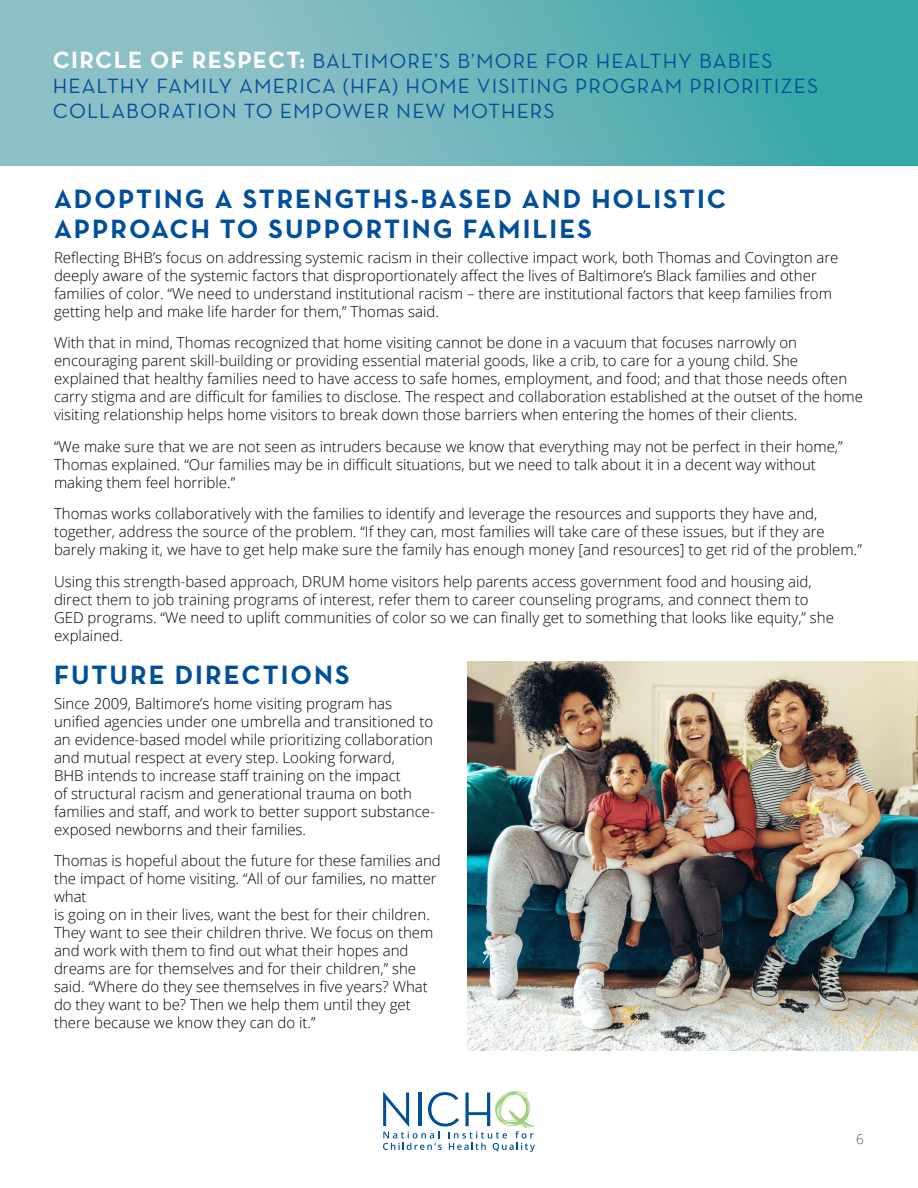
<style>
.page{position:relative;width:918px;height:1188px;background:#fff}
.page>*{position:absolute;margin:0;border:0;box-sizing:border-box;transform-origin:0 0}
.t1{font:700 27px/30px "Neutra Text";letter-spacing:.075em;color:#004f9a}
.t2{font:21px/25.2px "Neutra Text";letter-spacing:.05em;color:#004f9a}
.t3{font:300 15px/18px "Open Sans";color:#000}
.t4{font:300 13.5px "Open Sans";color:#58595b}
.s1{font-weight:700;font-size:24px;color:#fff}
</style>
<div class="page">
<svg style="left:383px;top:1091px;width:152px;height:61px"></svg>
<svg style="left:0;top:1px;width:917px;height:165px;background:#6ab6b9"></svg>
<img style="left:468px;top:662px;width:450px;height:388px">
<h2 class="t2" style="left:53px;top:48px;width:767px"><span class="s1">CIRCLE OF RESPECT:</span> BALTIMORE’S B’MORE FOR HEALTHY BABIES<br>HEALTHY FAMILY AMERICA (HFA) HOME VISITING PROGRAM PRIORITIZES<br>COLLABORATION TO EMPOWER NEW MOTHERS</h2>
<h1 class="t1" style="left:54px;top:183px;width:674px">ADOPTING A STRENGTHS-BASED AND HOLISTIC<br>APPROACH TO SUPPORTING FAMILIES</h1>
<p class="t3" style="left:54px;top:248px;width:786px">Reflecting BHB’s focus on addressing systemic racism in their collective impact work, both Thomas and Covington are deeply aware of the systemic factors that disproportionately affect the lives of Baltimore’s Black families and other families of color. “We need to understand institutional racism – there are institutional factors that keep families from getting help and make life harder for them,” Thomas said.</p>
<p class="t3" style="left:54px;top:333px;width:811px">With that in mind, Thomas recognized that home visiting cannot be done in a vacuum that focuses narrowly on encouraging parent skill-building or providing essential material goods, like a crib, to care for a young child. She explained that healthy families need to have access to safe homes, employment, and food; and that those needs often carry stigma and are difficult for families to disclose. The respect and collaboration established at the outset of the home visiting relationship helps home visitors to break down those barriers when entering the homes of their clients.</p>
<p class="t3" style="left:54px;top:437px;width:790px">“We make sure that we are not seen as intruders because we know that everything may not be perfect in their home,”<br>Thomas explained. “Our families may be in difficult situations, but we need to talk about it in a decent way without making them feel horrible.”</p>
<p class="t3" style="left:54px;top:504px;width:809px">Thomas works collaboratively with the families to identify and leverage the resources and supports they have and, together, address the source of the problem. “If they can, most families will take care of these issues, but if they are barely making it, we have to get help make sure the family has enough money [and resources] to get rid of the problem.”</p>
<p class="t3" style="left:54px;top:572px;width:782px">Using this strength-based approach, DRUM home visitors help parents access government food and housing aid, direct them to job training programs of interest, refer them to career counseling programs, and connect them to GED programs. “We need to uplift communities of color so we can finally get to something that looks like equity,” she explained.</p>
<h1 class="t1" style="left:54px;top:659px;width:297px">FUTURE DIRECTIONS</h1>
<p class="t3" style="left:54px;top:694px;width:382px">Since 2009, Baltimore’s home visiting program has unified agencies under one umbrella and transitioned to an evidence-based model while prioritizing collaboration and mutual respect at every step. Looking forward,<br>BHB intends to increase staff training on the impact<br>of structural racism and generational trauma on both families and staff, and work to better support substance&shy;exposed newborns and their families.</p>
<p class="t3" style="left:54px;top:852px;width:388px">Thomas is hopeful about the future for these families and the impact of home visiting. “All of our families, no matter what<br>is going on in their lives, want the best for their children.<br>They want to see their children thrive. We focus on them and work with them to find out what their hopes and dreams are for themselves and for their children,” she said. “Where do they see themselves in five years? What do they want to be? Then we help them until they get there because we know they can do it.”</p>
<p class="t4" style="left:856px;top:1130px;width:9px">6</p>
</div>
